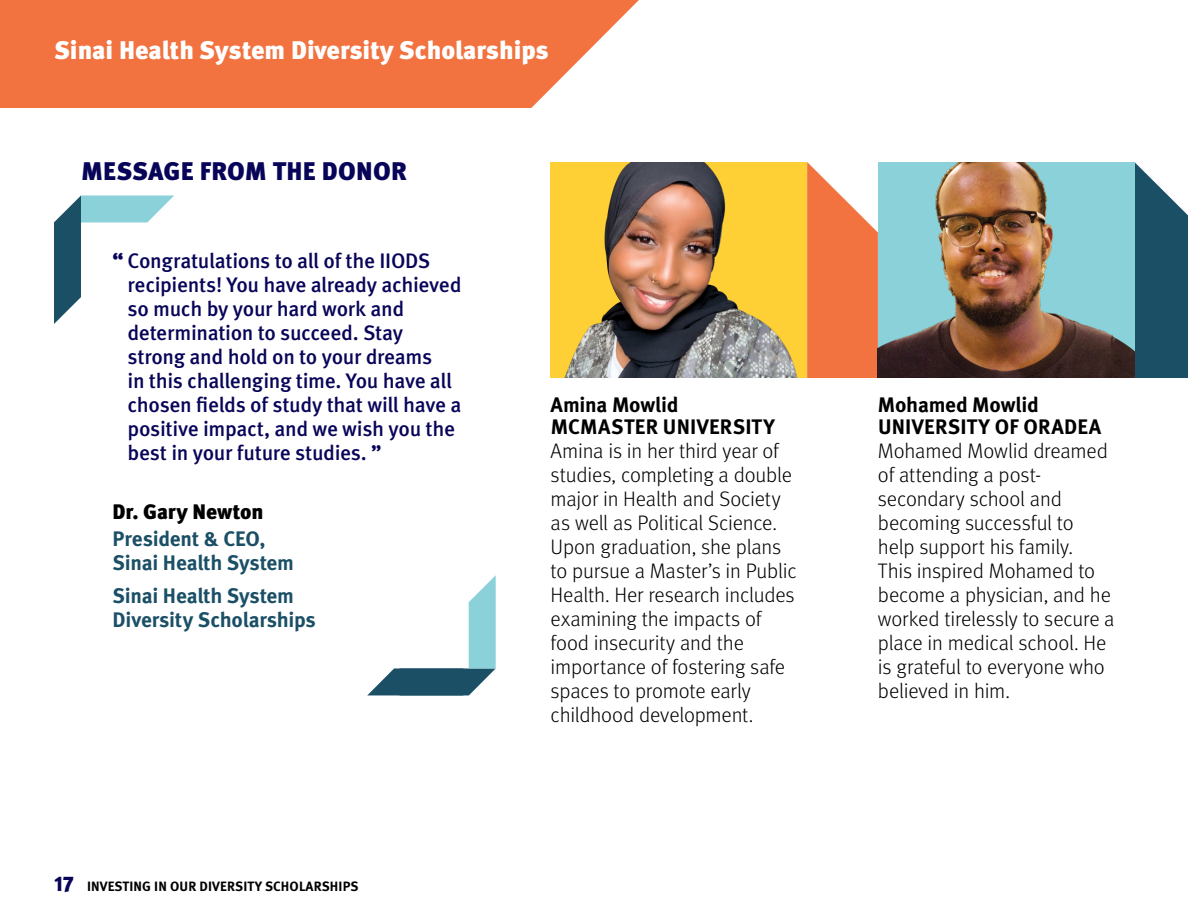
<style>
.page{position:relative;width:1188px;height:918px;background:#fff}
.page>*{position:absolute;margin:0;border:0;box-sizing:border-box;transform-origin:0 0}
.BC_1{font:900 25.5px "Meta Pro";letter-spacing:-.005em;color:#fff}
.BC_1-2{font:900 25.5px "Meta Pro";letter-spacing:.01em;color:#080559}
.BC_3{font:300 21px/24px "Meta Pro";letter-spacing:-.01em;color:#000}
.BC_1-3{font:500 21px/24px "Meta Pro";letter-spacing:-.02em;color:#080559}
.BC_2{font:700 21px/24px "Meta Pro";letter-spacing:-.015em;color:#1a4f66}
.BC_2-2{font:700 21px/22.5px "Meta Pro";letter-spacing:.005em;color:#000}
.BC_2-3{font:900 21px "Meta Pro";letter-spacing:-.01em;color:#000}
.t1{font:700 13.5px "Meta Pro";letter-spacing:.01em;color:#000}
.s1{font-weight:900}
.s2{font-weight:700}
.s3{font-weight:900;font-size:21px;color:#080559}
</style>
<div class="page">
<svg style="left:807px;top:162px;width:71px;height:216px"></svg>
<svg style="left:1134px;top:162px;width:54px;height:216px;background:#39687b"></svg>
<svg style="left:0;top:0;width:639px;height:108px;background:#f37e50"></svg>
<img style="left:878px;top:162px;width:256px;height:216px">
<img style="left:551px;top:162px;width:256px;height:216px">
<svg style="left:367px;top:575px;width:129px;height:120px"></svg>
<svg style="left:54px;top:195px;width:120px;height:129px"></svg>
<p class="BC_1" style="left:54px;top:30px;width:496px">Sinai Health System Diversity Scholarships</p>
<p class="BC_1-2" style="left:81px;top:151px;width:327px">MESSAGE FROM THE DONOR</p>
<p class="BC_1-3" style="left:128px;top:248px;width:336px;text-indent:-15px"><span class="s1">“</span> Congratulations to all of the IIODS recipients! You have already achieved so much by your hard work and determination to succeed. Stay strong and hold on to your dreams<br>in this challenging time. You have all chosen fields of study that will have a positive impact, and we wish you the best in your future studies. <span class="s2">”</span></p>
<p class="BC_2-3" style="left:113px;top:495px;width:152px">Dr. Gary Newton</p>
<p class="BC_2" style="left:113px;top:525px;width:183px">President &amp; CEO,<br>Sinai Health System</p>
<p class="BC_2" style="left:113px;top:582px;width:205px">Sinai Health System<br>Diversity Scholarships</p>
<p class="t1" style="left:54px;top:876px;width:306px"><span class="s3">17</span> INVESTING IN OUR DIVERSITY SCHOLARSHIPS</p>
<p class="BC_2-2" style="left:551px;top:392px;width:226px">Amina Mowlid<br>MCMASTER UNIVERSITY</p>
<p class="BC_3" style="left:551px;top:438px;width:248px">Amina is in her third year of studies, completing a double major in Health and Society as well as Political Science.<br>Upon graduation, she plans to pursue a Master’s in Public<br>Health. Her research includes examining the impacts of food insecurity and the importance of fostering safe spaces to promote early childhood development.</p>
<p class="BC_2-2" style="left:878px;top:392px;width:225px">Mohamed Mowlid<br>UNIVERSITY OF ORADEA</p>
<p class="BC_3" style="left:878px;top:438px;width:238px">Mohamed Mowlid dreamed of attending a post&shy;secondary school and becoming successful to help support his family.<br>This inspired Mohamed to become a physician, and he worked tirelessly to secure a place in medical school. He is grateful to everyone who believed in him.</p>
</div>
